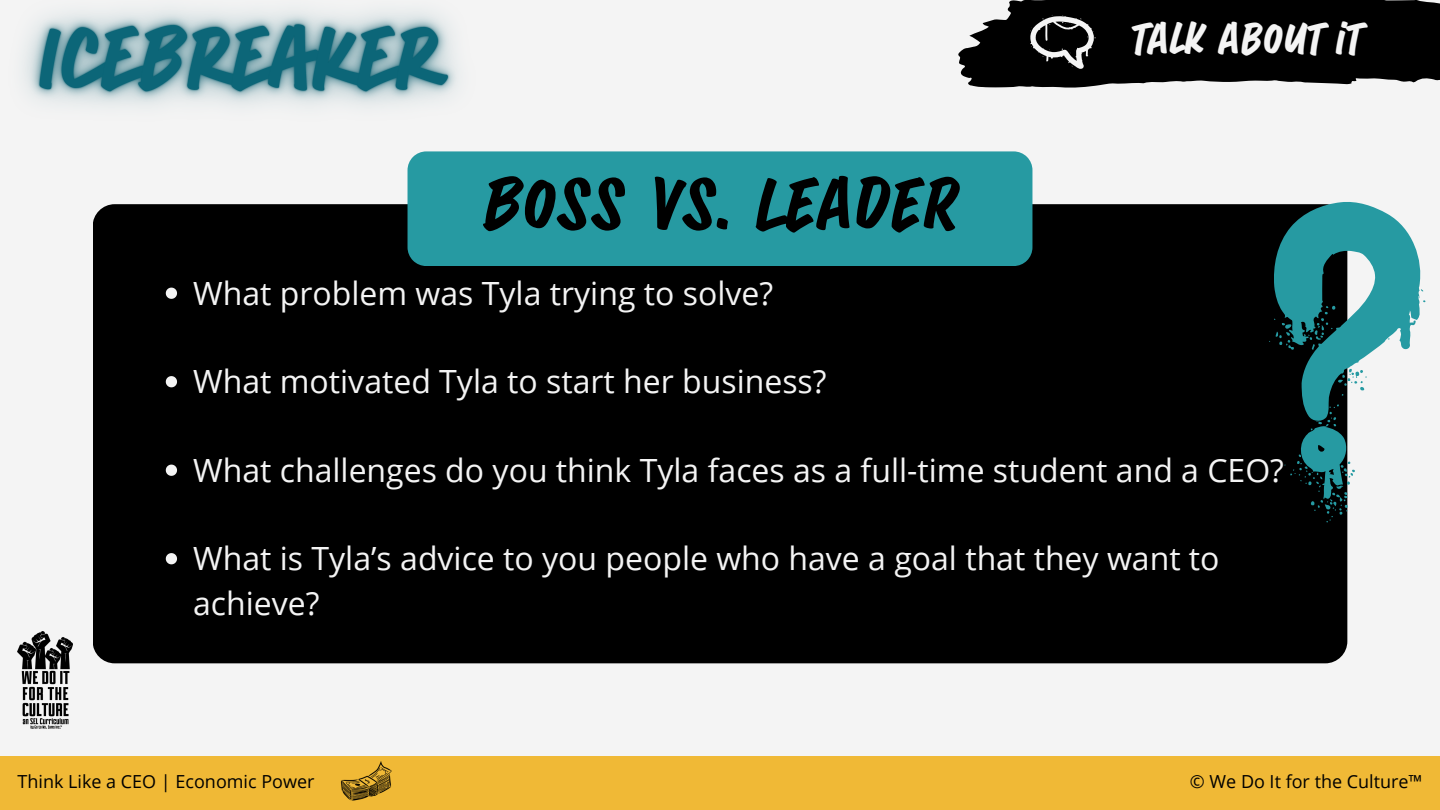
<style>
.page{position:relative;width:1440px;height:810px;background:#f4f4f4}
.page>*{position:absolute;margin:0;border:0;box-sizing:border-box;transform-origin:0 0}
.t1{font:700 60px "Sandwich Marker Pro";color:#000}
.t2{font:700 36px "Sandwich Marker Pro";color:#f4f4f4}
.t3{font:32px/44.2px "Open Sans";color:#f4f4f4}
.t4{font:18px "Open Sans";color:#000}
</style>
<div class="page">
<svg style="left:958px;top:0;width:482px;height:88px;background:#1a1a1a"></svg>
<svg style="left:1030px;top:15px;width:66px;height:54px"></svg>
<div style="left:93px;top:204px;width:1254px;height:459px;background:#000;border-radius:22px"></div>
<svg style="left:166px;top:288px;width:11px;height:11px"></svg>
<svg style="left:166px;top:376px;width:11px;height:11px"></svg>
<svg style="left:166px;top:465px;width:11px;height:11px"></svg>
<svg style="left:166px;top:553px;width:11px;height:11px"></svg>
<svg style="left:1269px;top:202px;width:157px;height:322px"></svg>
<img style="left:17px;top:631px;width:56px;height:98px">
<div style="left:0;top:756px;width:1440px;height:54px;background:#f0b936"></div>
<img style="left:341px;top:761px;width:51px;height:40px">
<img style="left:24px;top:9px;width:433px;height:160px">
<div style="left:408px;top:151px;width:624px;height:115px;background:#269aa2"></div>
<p class="t1" style="left:482px;top:169px;width:477px">BOSS VS. LEADER</p>
<p class="t3" style="left:193px;top:270px;width:581px">What problem was Tyla trying to solve?</p>
<p class="t3" style="left:193px;top:359px;width:635px">What motivated Tyla to start her business?</p>
<p class="t2" style="left:1131px;top:18px;width:231px">TALK ABOUT IT</p>
<p class="t3" style="left:193px;top:447px;width:1092px">What challenges do you think Tyla faces as a full-time student and a CEO?</p>
<p class="t3" style="left:193px;top:536px;width:1028px">What is Tyla’s advice to you people who have a goal that they want to achieve?</p>
<p class="t4" style="left:17px;top:768px;width:299px">Think Like a CEO | Economic Power</p>
<p class="t4" style="left:1190px;top:768px;width:234px">© We Do It for the Culture™</p>
</div>
